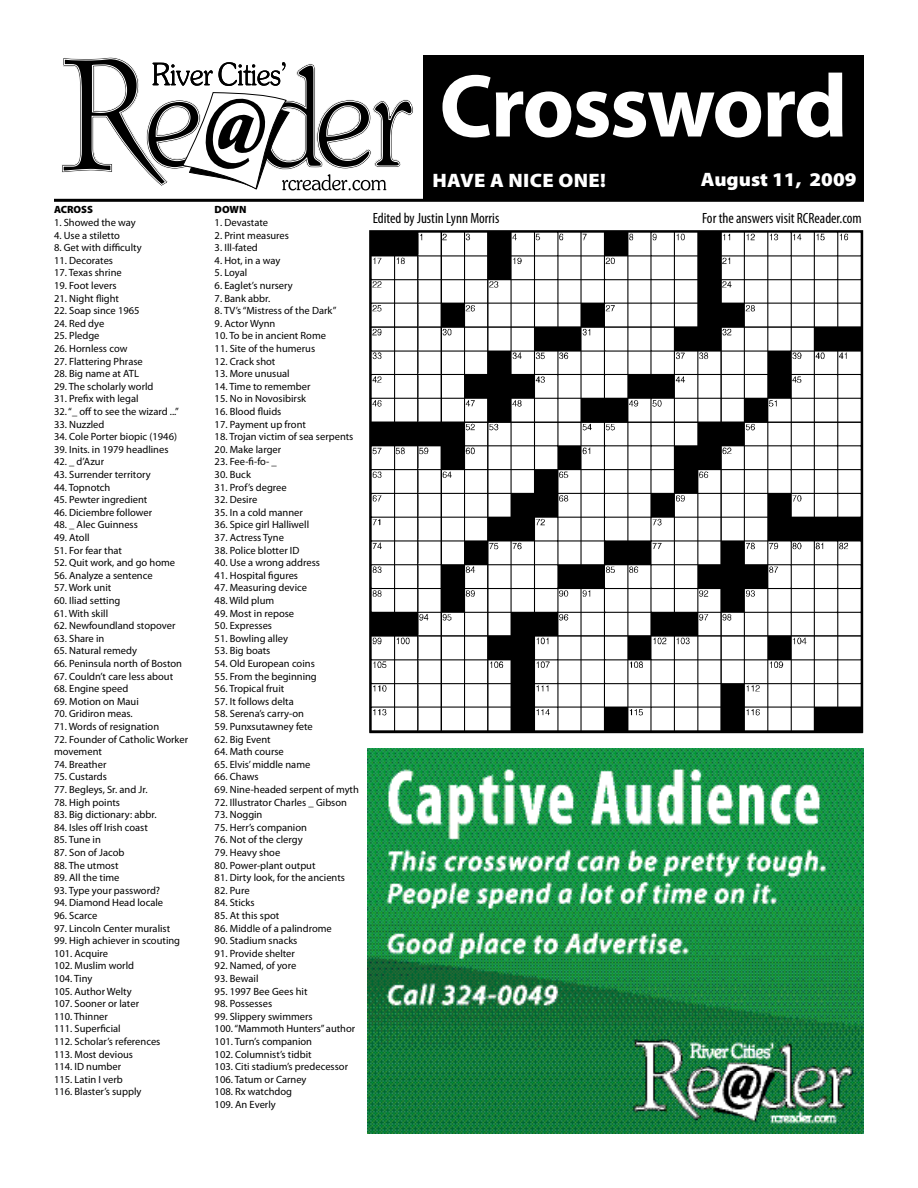
<style>
.page{position:relative;width:918px;height:1188px;background:#fff}
.page>*{position:absolute;margin:0;border:0;box-sizing:border-box;transform-origin:0 0}
.t1{font:700 90px "Myriad Pro";letter-spacing:-.02em;color:#fff}
.t2{font:900 19.5px "Myriad Pro";letter-spacing:.02em;color:#fff;scale:1.05 1}
.t3{font:900 19.5px "Myriad Pro";color:#fff;scale:1.05 1}
.t4{font:condensed 14.85px "Myriad Pro";color:#000}
.t5{font:10.5px/12.6px "Myriad Pro";color:#000}
.t6{font:900 10.5px "Myriad Pro";color:#000}
</style>
<div class="page">
<div style="left:423px;top:55px;width:440px;height:145px;background:#000"></div>
<svg style="left:62px;top:57px;width:351px;height:129px"></svg>
<svg style="left:182px;top:92px;width:204px;height:98px"></svg>
<hr style="left:54px;top:199px;width:810px;height:3px;background:#000">
<img style="left:368px;top:748px;width:496px;height:386px">
<img style="left:369px;top:230px;width:495px;height:504px">
<p class="t6" style="left:54px;top:203px;width:40px">ACROSS</p>
<p class="t5" style="left:54px;top:216px;width:83px">1. Showed the way</p>
<p class="t5" style="left:54px;top:229px;width:67px">4. Use a stiletto</p>
<p class="t5" style="left:54px;top:241px;width:89px">8. Get with difficulty</p>
<p class="t5" style="left:54px;top:254px;width:61px">11. Decorates</p>
<p class="t5" style="left:54px;top:266px;width:69px">17. Texas shrine</p>
<p class="t5" style="left:54px;top:279px;width:64px">19. Foot levers</p>
<p class="t5" style="left:54px;top:292px;width:67px">21. Night flight</p>
<p class="t5" style="left:54px;top:304px;width:87px">22. Soap since 1965</p>
<p class="t5" style="left:54px;top:317px;width:52px">24. Red dye</p>
<p class="t5" style="left:54px;top:329px;width:47px">25. Pledge</p>
<p class="t5" style="left:54px;top:342px;width:75px">26. Hornless cow</p>
<p class="t5" style="left:54px;top:355px;width:90px">27. Flattering Phrase</p>
<p class="t5" style="left:54px;top:367px;width:87px">28. Big name at ATL</p>
<p class="t5" style="left:54px;top:380px;width:101px">29. The scholarly world</p>
<p class="t5" style="left:54px;top:392px;width:86px">31. Prefix with legal</p>
<p class="t5" style="left:54px;top:405px;width:126px">32. “_ off to see the wizard ...”</p>
<p class="t5" style="left:54px;top:418px;width:52px">33. Nuzzled</p>
<p class="t5" style="left:54px;top:430px;width:125px">34. Cole Porter biopic (1946)</p>
<p class="t5" style="left:54px;top:443px;width:116px">39. Inits. in 1979 headlines</p>
<p class="t5" style="left:54px;top:455px;width:52px">42. _ d’Azur</p>
<p class="t5" style="left:54px;top:468px;width:98px">43. Surrender territory</p>
<p class="t5" style="left:54px;top:481px;width:58px">44. Topnotch</p>
<p class="t5" style="left:54px;top:493px;width:95px">45. Pewter ingredient</p>
<p class="t5" style="left:54px;top:506px;width:100px">46. Diciembre follower</p>
<p class="t5" style="left:54px;top:518px;width:85px">48. _ Alec Guinness</p>
<p class="t5" style="left:54px;top:531px;width:37px">49. Atoll</p>
<p class="t5" style="left:54px;top:544px;width:70px">51. For fear that</p>
<p class="t5" style="left:54px;top:556px;width:123px">52. Quit work, and go home</p>
<p class="t5" style="left:54px;top:569px;width:100px">56. Analyze a sentence</p>
<p class="t5" style="left:54px;top:581px;width:59px">57. Work unit</p>
<p class="t5" style="left:54px;top:594px;width:68px">60. Iliad setting</p>
<p class="t5" style="left:54px;top:607px;width:56px">61. With skill</p>
<p class="t5" style="left:54px;top:619px;width:123px">62. Newfoundland stopover</p>
<p class="t5" style="left:54px;top:632px;width:52px">63. Share in</p>
<p class="t5" style="left:54px;top:644px;width:84px">65. Natural remedy</p>
<p class="t5" style="left:54px;top:657px;width:130px">66. Peninsula north of Boston</p>
<p class="t5" style="left:54px;top:670px;width:121px">67. Couldn’t care less about</p>
<p class="t5" style="left:54px;top:682px;width:76px">68. Engine speed</p>
<p class="t5" style="left:54px;top:695px;width:86px">69. Motion on Maui</p>
<p class="t5" style="left:54px;top:707px;width:80px">70. Gridiron meas.</p>
<p class="t5" style="left:54px;top:720px;width:107px">71. Words of resignation</p>
<p class="t5" style="left:54px;top:733px;width:136px">72. Founder of Catholic Worker movement</p>
<p class="t5" style="left:54px;top:758px;width:54px">74. Breather</p>
<p class="t5" style="left:54px;top:770px;width:55px">75. Custards</p>
<p class="t5" style="left:54px;top:783px;width:95px">77. Begleys, Sr. and Jr.</p>
<p class="t5" style="left:54px;top:796px;width:68px">78. High points</p>
<p class="t5" style="left:54px;top:808px;width:104px">83. Big dictionary: abbr.</p>
<p class="t5" style="left:54px;top:821px;width:95px">84. Isles off Irish coast</p>
<p class="t5" style="left:54px;top:833px;width:48px">85. Tune in</p>
<p class="t5" style="left:54px;top:846px;width:72px">87. Son of Jacob</p>
<p class="t5" style="left:54px;top:859px;width:66px">88. The utmost</p>
<p class="t5" style="left:54px;top:871px;width:67px">89. All the time</p>
<p class="t5" style="left:54px;top:884px;width:108px">93. Type your password?</p>
<p class="t5" style="left:54px;top:896px;width:111px">94. Diamond Head locale</p>
<p class="t5" style="left:54px;top:909px;width:45px">96. Scarce</p>
<p class="t5" style="left:54px;top:922px;width:118px">97. Lincoln Center muralist</p>
<p class="t5" style="left:54px;top:934px;width:128px">99. High achiever in scouting<br>101. Acquire<br>102. Muslim world<br>104. Tiny<br>105. Author Welty<br>107. Sooner or later<br>110. Thinner<br>111. Superficial<br>112. Scholar’s references<br>113. Most devious<br>114. ID number<br>115. Latin I verb<br>116. Blaster’s supply</p>
<p class="t6" style="left:215px;top:203px;width:33px">DOWN</p>
<p class="t5" style="left:215px;top:216px;width:55px">1. Devastate</p>
<p class="t5" style="left:215px;top:229px;width:76px">2. Print measures</p>
<p class="t5" style="left:215px;top:241px;width:45px">3. Ill-fated</p>
<p class="t5" style="left:215px;top:254px;width:67px">4. Hot, in a way</p>
<p class="t5" style="left:215px;top:266px;width:34px">5. Loyal</p>
<p class="t5" style="left:215px;top:279px;width:80px">6. Eaglet’s nursery</p>
<p class="t5" style="left:215px;top:292px;width:57px">7. Bank abbr.</p>
<p class="t5" style="left:215px;top:304px;width:123px">8. TV’s “Mistress of the Dark”</p>
<p class="t5" style="left:215px;top:317px;width:62px">9. Actor Wynn</p>
<p class="t5" style="left:215px;top:329px;width:113px">10. To be in ancient Rome</p>
<p class="t5" style="left:215px;top:342px;width:102px">11. Site of the humerus</p>
<p class="t5" style="left:215px;top:355px;width:62px">12. Crack shot</p>
<p class="t5" style="left:215px;top:367px;width:77px">13. More unusual</p>
<p class="t5" style="left:215px;top:380px;width:97px">14. Time to remember</p>
<p class="t5" style="left:215px;top:392px;width:93px">15. No in Novosibirsk</p>
<p class="t5" style="left:215px;top:405px;width:68px">16. Blood fluids</p>
<p class="t5" style="left:215px;top:418px;width:93px">17. Payment up front</p>
<p class="t5" style="left:215px;top:430px;width:140px">18. Trojan victim of sea serpents</p>
<p class="t5" style="left:215px;top:443px;width:68px">20. Make larger</p>
<p class="t5" style="left:215px;top:455px;width:64px">23. Fee-fi-fo- _</p>
<p class="t5" style="left:215px;top:468px;width:38px">30. Buck</p>
<p class="t5" style="left:215px;top:481px;width:74px">31. Prof’s degree</p>
<p class="t5" style="left:215px;top:493px;width:44px">32. Desire</p>
<p class="t5" style="left:215px;top:506px;width:90px">35. In a cold manner</p>
<p class="t5" style="left:215px;top:518px;width:96px">36. Spice girl Halliwell</p>
<p class="t5" style="left:215px;top:531px;width:71px">37. Actress Tyne</p>
<p class="t5" style="left:215px;top:544px;width:86px">38. Police blotter ID</p>
<p class="t5" style="left:215px;top:556px;width:107px">40. Use a wrong address</p>
<p class="t5" style="left:215px;top:569px;width:85px">41. Hospital figures</p>
<p class="t5" style="left:215px;top:581px;width:94px">47. Measuring device</p>
<p class="t5" style="left:215px;top:594px;width:61px">48. Wild plum</p>
<p class="t5" style="left:215px;top:607px;width:81px">49. Most in repose</p>
<p class="t5" style="left:215px;top:619px;width:59px">50. Expresses</p>
<p class="t5" style="left:215px;top:632px;width:75px">51. Bowling alley</p>
<p class="t5" style="left:215px;top:644px;width:57px">53. Big boats</p>
<p class="t5" style="left:215px;top:657px;width:102px">54. Old European coins</p>
<p class="t5" style="left:215px;top:670px;width:104px">55. From the beginning</p>
<p class="t5" style="left:215px;top:682px;width:71px">56. Tropical fruit</p>
<p class="t5" style="left:215px;top:695px;width:81px">57. It follows delta</p>
<p class="t5" style="left:215px;top:707px;width:91px">58. Serena’s carry-on</p>
<p class="t5" style="left:215px;top:720px;width:100px">59. Punxsutawney fete</p>
<p class="t5" style="left:215px;top:733px;width:57px">62. Big Event</p>
<p class="t5" style="left:215px;top:745px;width:71px">64. Math course</p>
<p class="t5" style="left:215px;top:758px;width:97px">65. Elvis’ middle name</p>
<p class="t5" style="left:215px;top:770px;width:45px">66. Chaws</p>
<p class="t5" style="left:215px;top:783px;width:146px">69. Nine-headed serpent of myth</p>
<p class="t5" style="left:215px;top:796px;width:134px">72. Illustrator Charles _ Gibson</p>
<p class="t5" style="left:215px;top:808px;width:49px">73. Noggin</p>
<p class="t5" style="left:215px;top:821px;width:94px">75. Herr’s companion</p>
<p class="t5" style="left:215px;top:833px;width:90px">76. Not of the clergy</p>
<p class="t5" style="left:215px;top:846px;width:67px">79. Heavy shoe</p>
<p class="t5" style="left:215px;top:859px;width:102px">80. Power-plant output</p>
<p class="t5" style="left:215px;top:871px;width:132px">81. Dirty look, for the ancients</p>
<p class="t5" style="left:215px;top:884px;width:36px">82. Pure</p>
<p class="t5" style="left:215px;top:896px;width:42px">84. Sticks</p>
<p class="t5" style="left:215px;top:909px;width:66px">85. At this spot</p>
<p class="t5" style="left:215px;top:922px;width:119px">86. Middle of a palindrome</p>
<p class="t5" style="left:215px;top:934px;width:84px">90. Stadium snacks</p>
<p class="t5" style="left:215px;top:947px;width:82px">91. Provide shelter</p>
<p class="t5" style="left:215px;top:959px;width:83px">92. Named, of yore</p>
<p class="t5" style="left:215px;top:972px;width:45px">93. Bewail</p>
<p class="t5" style="left:215px;top:985px;width:94px">95. 1997 Bee Gees hit</p>
<p class="t5" style="left:215px;top:997px;width:59px">98. Possesses</p>
<p class="t5" style="left:215px;top:1010px;width:142px">99. Slippery swimmers<br>100. “Mammoth Hunters” author<br>101. Turn’s companion<br>102. Columnist’s tidbit<br>103. Citi stadium’s predecessor<br>106. Tatum or Carney<br>108. Rx watchdog<br>109. An Everly</p>
<h1 class="t1" style="left:439px;top:47px;width:410px">Crossword</h1>
<h2 class="t2" style="left:432px;top:168px;width:167px">HAVE A NICE ONE!</h2>
<h2 class="t3" style="left:701px;top:166px;width:150px">August 11, 2009</h2>
<h3 class="t4" style="left:702px;top:210px;width:161px">For the answers visit RCReader.com</h3>
<h3 class="t4" style="left:373px;top:210px;width:128px">Edited by Justin Lynn Morris</h3>
</div>
